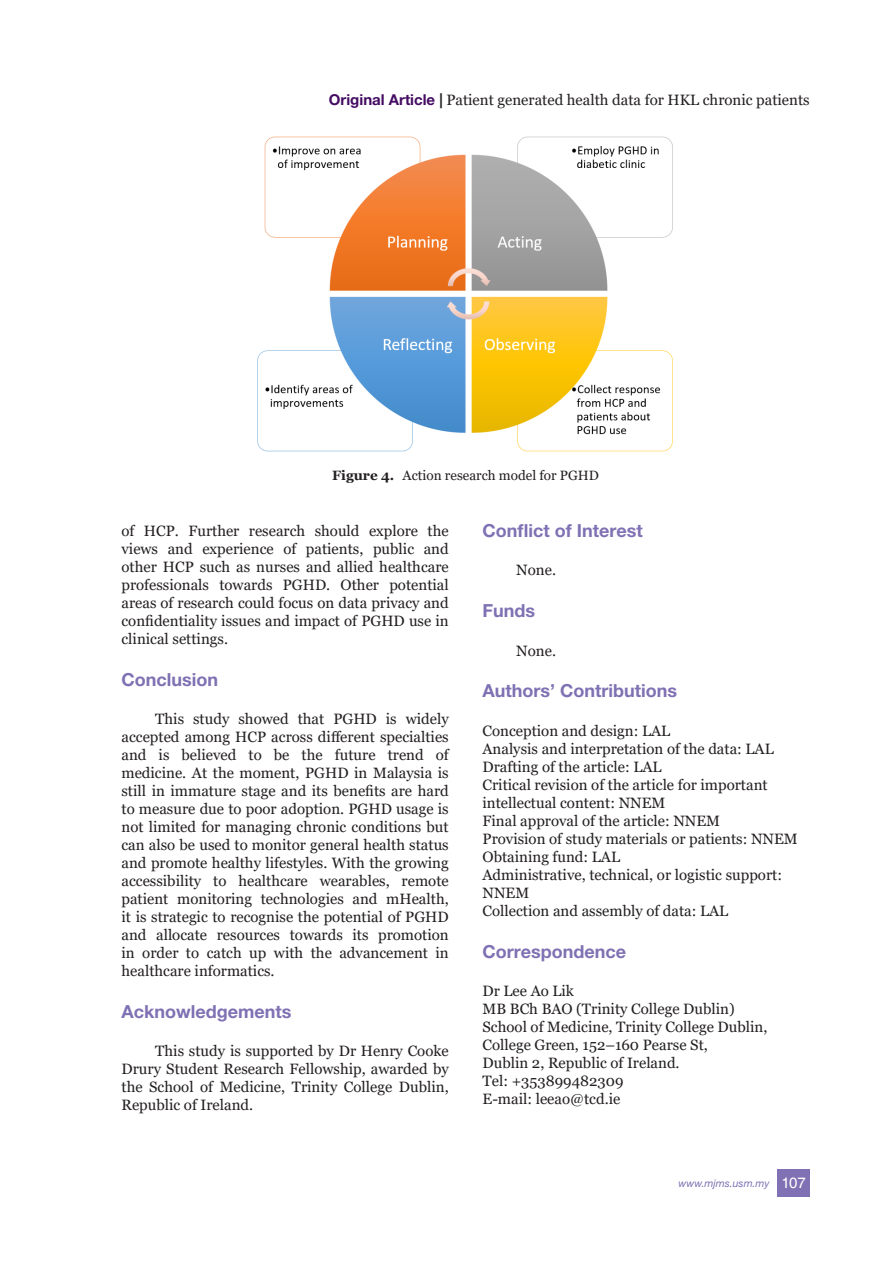
<style>
.page{position:relative;width:893px;height:1263px;background:#fff}
.page>*{position:absolute;margin:0;border:0;box-sizing:border-box;transform-origin:0 0}
.t1{font:700 18px "Helvetica Neue LT Std";color:#7f71b3}
.t2{font:15px/18px "Georgia";color:#231f20;text-align:justify}
.t3{font:13.5px "Georgia";color:#231f20}
.t4{font:italic 10.5px "Helvetica Neue LT Std";color:#7f71b3}
.s1{font-family:"Helvetica Neue LT Std";font-weight:700;color:#440c62}
.s2{font-family:"Helvetica Neue LT Std";font-weight:700}
.s3{font-weight:700}
.s4{font-family:"Helvetica LT Std";font-style:normal;font-size:15px;color:#fff}
</style>
<div class="page">
<div style="left:777px;top:1169px;width:33px;height:27px;background:#7f71b3"></div>
<img style="left:257px;top:136px;width:416px;height:316px">
<p class="t2" style="left:329px;top:91px;width:482px"><span class="s1">Original Article</span> <span class="s2">|</span> Patient generated health data for HKL chronic patients</p>
<p class="t3" style="left:332px;top:467px;width:268px"><span class="s3">Figure 4.</span> Action research model for PGHD</p>
<p class="t2" style="left:122px;top:522px;width:329px">of HCP. Further research should explore the views and experience of patients, public and other HCP such as nurses and allied healthcare professionals towards PGHD. Other potential areas of research could focus on data privacy and confidentiality issues and impact of PGHD use in clinical settings.</p>
<p class="t1" style="left:122px;top:668px;width:98px">Conclusion</p>
<p class="t2" style="left:122px;top:710px;width:329px;text-indent:34px">This study showed that PGHD is widely accepted among HCP across different specialties and is believed to be the future trend of medicine. At the moment, PGHD in Malaysia is still in immature stage and its benefits are hard to measure due to poor adoption. PGHD usage is not limited for managing chronic conditions but can also be used to monitor general health status and promote healthy lifestyles. With the growing accessibility to healthcare wearables, remote patient monitoring technologies and mHealth, it is strategic to recognise the potential of PGHD and allocate resources towards its promotion in order to catch up with the advancement in healthcare informatics.</p>
<p class="t1" style="left:122px;top:1000px;width:171px">Acknowledgements</p>
<p class="t2" style="left:122px;top:1042px;width:329px;text-indent:34px">This study is supported by Dr Henry Cooke Drury Student Research Fellowship, awarded by the School of Medicine, Trinity College Dublin, Republic of Ireland.</p>
<p class="t1" style="left:483px;top:520px;width:162px">Conflict of Interest</p>
<p class="t2" style="left:516px;top:562px;width:41px">None.</p>
<p class="t1" style="left:483px;top:600px;width:54px">Funds</p>
<p class="t2" style="left:516px;top:642px;width:41px">None.</p>
<p class="t1" style="left:483px;top:680px;width:196px">Authors’ Contributions</p>
<p class="t2" style="left:483px;top:722px;width:317px;text-align:left">Conception and design: LAL<br>Analysis and interpretation of the data: LAL Drafting of the article: LAL<br>Critical revision of the article for important intellectual content: NNEM<br>Final approval of the article: NNEM<br>Provision of study materials or patients: NNEM Obtaining fund: LAL<br>Administrative, technical, or logistic support:<br>NNEM<br>Collection and assembly of data: LAL</p>
<p class="t1" style="left:483px;top:940px;width:145px">Correspondence</p>
<p class="t2" style="left:483px;top:982px;width:286px;text-align:left">Dr Lee Ao Lik<br>MB BCh BAO (Trinity College Dublin)<br>School of Medicine, Trinity College Dublin,<br>College Green, 152–160 Pearse St,<br>Dublin 2, Republic of Ireland.<br>Tel: +353899482309<br>E-mail: leeao@tcd.ie</p>
<p class="t4" style="left:679px;top:1176px;width:129px">www.mjms.usm.my <span class="s4">107</span></p>
</div>
